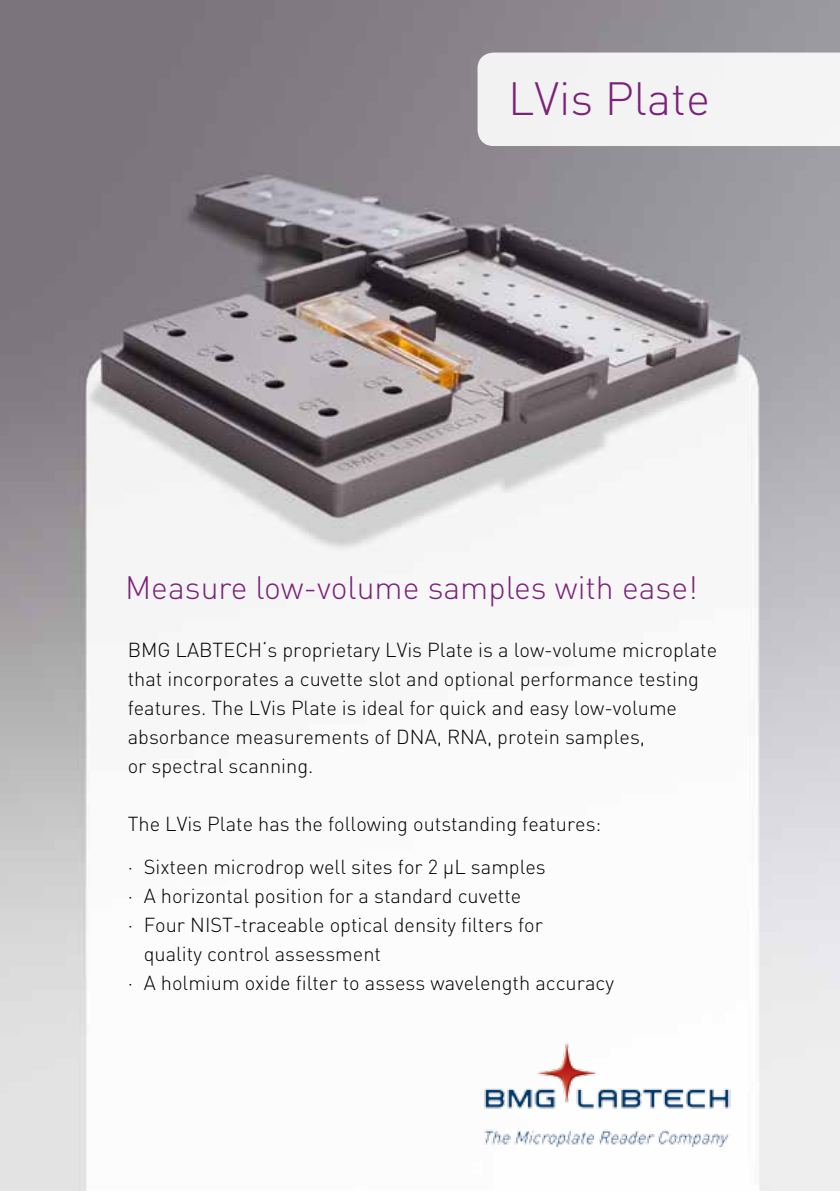
<style>
.page{position:relative;width:840px;height:1191px;background:#fff}
.page>*{position:absolute;margin:0;border:0;box-sizing:border-box;transform-origin:0 0}
.t1{font:300 46px "DIN";color:#7b2379}
.t2{font:300 32px "DIN";color:#7b2379}
.t3{font:300 20px/29px "DIN";color:#000}
</style>
<div class="page">
<img style="left:0;top:0;width:839px;height:1191px">
<div style="left:477px;top:53px;width:362px;height:93px;background:#f3f3f4"></div>
<img style="left:483px;top:1041px;width:247px;height:106px">
<h1 class="t1" style="left:508px;top:70px;width:203px">LVis Plate</h1>
<h2 class="t2" style="left:125px;top:567px;width:574px">Measure low-volume samples with ease!</h2>
<p class="t3" style="left:128px;top:635px;width:590px">BMG LABTECH‘s proprietary LVis Plate is a low-volume microplate that incorporates a cuvette slot and optional performance testing features. The LVis Plate is ideal for quick and easy low-volume absorbance measurements of DNA, RNA, protein samples,<br>or spectral scanning.</p>
<p class="t3" style="left:128px;top:802px;width:475px;line-height:43px">The LVis Plate has the following outstanding features: · Sixteen microdrop well sites for 2 µL samples</p>
<p class="t3" style="left:128px;top:881px;width:395px">· A horizontal position for a standard cuvette</p>
<p class="t3" style="left:128px;top:910px;width:416px">· Four NIST-traceable optical density filters for</p>
<p class="t3" style="left:144px;top:939px;width:239px">quality control assessment</p>
<p class="t3" style="left:128px;top:968px;width:487px">· A holmium oxide filter to assess wavelength accuracy</p>
</div>
